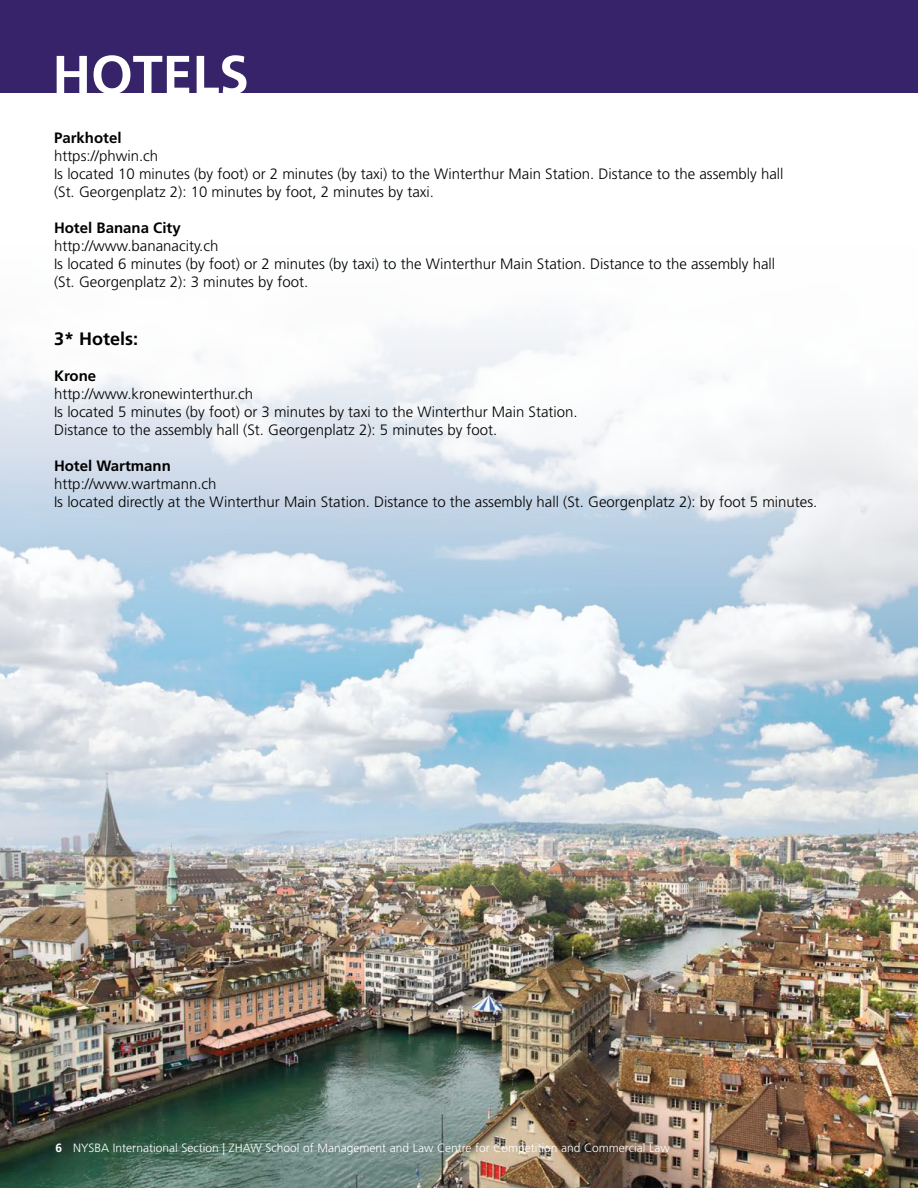
<style>
.page{position:relative;width:918px;height:1188px;background:#fff}
.page>*{position:absolute;margin:0;border:0;box-sizing:border-box;transform-origin:0 0}
.t1{font:700 54px "Frutiger";letter-spacing:-.005em;color:#fff}
.t2{font:700 18px "Frutiger";color:#000}
.t3{font:300 15px/18px "Frutiger";color:#000}
.t4{font:700 15px "Frutiger";color:#000}
.t5{font:300 12px "Frutiger";color:#fff}
.s1{font-weight:700}
</style>
<div class="page">
<img style="left:0;top:318px;width:918px;height:870px">
<div style="left:0;top:0;width:918px;height:93px;background:#37236a"></div>
<h1 class="t1" style="left:52px;top:43px;width:198px">HOTELS</h1>
<p class="t4" style="left:54px;top:129px;width:69px">Parkhotel</p>
<p class="t3" style="left:54px;top:147px;width:731px">https://phwin.ch<br>Is located 10 minutes (by foot) or 2 minutes (by taxi) to the Winterthur Main Station. Distance to the assembly hall (St. Georgenplatz 2): 10 minutes by foot, 2 minutes by taxi.</p>
<p class="t4" style="left:54px;top:219px;width:128px">Hotel Banana City</p>
<p class="t3" style="left:54px;top:237px;width:723px">http://www.bananacity.ch<br>Is located 6 minutes (by foot) or 2 minutes (by taxi) to the Winterthur Main Station. Distance to the assembly hall (St. Georgenplatz 2): 3 minutes by foot.</p>
<p class="t2" style="left:54px;top:328px;width:86px">3* Hotels:</p>
<p class="t4" style="left:54px;top:367px;width:44px">Krone</p>
<p class="t3" style="left:54px;top:385px;width:525px">http://www.kronewinterthur.ch<br>Is located 5 minutes (by foot) or 3 minutes by taxi to the Winterthur Main Station.<br>Distance to the assembly hall (St. Georgenplatz 2): 5 minutes by foot.</p>
<p class="t4" style="left:54px;top:457px;width:118px">Hotel Wartmann</p>
<p class="t3" style="left:54px;top:475px;width:765px">http://www.wartmann.ch<br>Is located directly at the Winterthur Main Station. Distance to the assembly hall (St. Georgenplatz 2): by foot 5 minutes.</p>
<p class="t5" style="left:56px;top:1141px;width:616px"><span class="s1">6</span> NYSBA International Section | ZHAW School of Management and Law Centre for Competition and Commercial Law</p>
</div>
